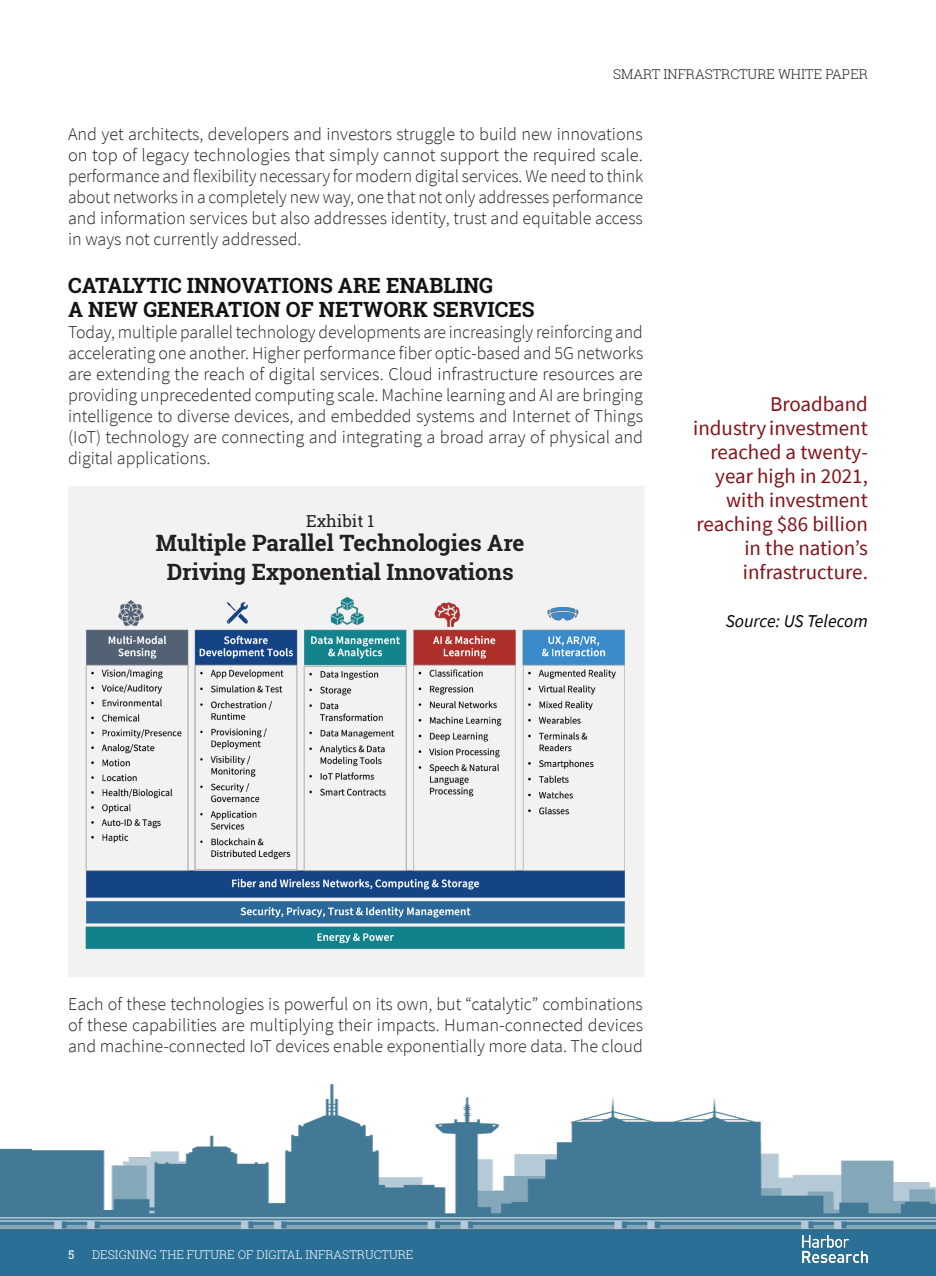
<style>
.page{position:relative;width:936px;height:1276px;background:#fff}
.page>*{position:absolute;margin:0;border:0;box-sizing:border-box;transform-origin:0 0}
.t1{font:700 22.5px "Roboto Slab";color:#231f20}
.t2{font:21px/24px "Source Sans Pro";color:#821417;text-align:right}
.Summary__Title_Text{font:700 21px "Roboto Slab";color:#131313}
.Medium_Title__12pt{font:300 18px/21px "Source Sans Pro";color:#231f20;text-align:justify}
.t3{font:italic 18px "Source Sans Pro";color:#000}
.t4{font:16.5px "Roboto Slab";color:#231f20}
.t5{font:300 13.5px "Roboto Slab";color:#231f20}
.t6{font:300 12px "Roboto Slab";color:#fff}
.t7{font:12px "Roboto Slab";color:#fff}
</style>
<div class="page">
<img style="left:0;top:1084px;width:935px;height:192px">
<img style="left:802px;top:1235px;width:65px;height:27px">
<div style="left:68px;top:486px;width:577px;height:490px;background:#f2f2f2"></div>
<img style="left:86px;top:595px;width:538px;height:356px">
<p class="t5" style="left:613px;top:65px;width:256px">SMART INFRASTRCTURE WHITE PAPER</p>
<p class="Medium_Title__12pt" style="left:68px;top:124px;width:576px">And yet architects, developers and investors struggle to build new innovations on top of legacy technologies that simply cannot support the required scale. performance and flexibility necessary for modern digital services. We need to think about networks in a completely new way, one that not only addresses performance and information services but also addresses identity, trust and equitable access in ways not currently addressed.</p>
<p class="Summary__Title_Text" style="left:68px;top:271px;width:426px">CATALYTIC INNOVATIONS ARE ENABLING</p>
<p class="Summary__Title_Text" style="left:68px;top:295px;width:468px">A NEW GENERATION OF NETWORK SERVICES</p>
<p class="Medium_Title__12pt" style="left:68px;top:322px;width:576px">Today, multiple parallel technology developments are increasingly reinforcing and accelerating one another. Higher performance fiber optic-based and 5G networks are extending the reach of digital services. Cloud infrastructure resources are providing unprecedented computing scale. Machine learning and AI are bringing intelligence to diverse devices, and embedded systems and Internet of Things (IoT) technology are connecting and integrating a broad array of physical and digital applications.</p>
<p class="t4" style="left:306px;top:510px;width:70px">Exhibit 1</p>
<p class="t1" style="left:156px;top:528px;width:370px">Multiple Parallel Technologies Are</p>
<p class="t1" style="left:167px;top:556px;width:348px">Driving Exponential Innovations</p>
<p class="t2" style="left:770px;top:392px;width:99px">Broadband</p>
<p class="t2" style="left:693px;top:416px;width:176px">industry investment reached a twenty&shy;year high in 2021, with investment reaching $86 billion in the nation’s infrastructure.</p>
<p class="t3" style="left:725px;top:610px;width:144px">Source: US Telecom</p>
<p class="Medium_Title__12pt" style="left:68px;top:994px;width:576px">Each of these technologies is powerful on its own, but “catalytic” combinations of these capabilities are multiplying their impacts. Human-connected devices and machine-connected IoT devices enable exponentially more data. The cloud</p>
<p class="t7" style="left:68px;top:1246px;width:8px">5</p>
<p class="t6" style="left:92px;top:1246px;width:323px">DESIGNING THE FUTURE OF DIGITAL INFRASTRUCTURE</p>
</div>
